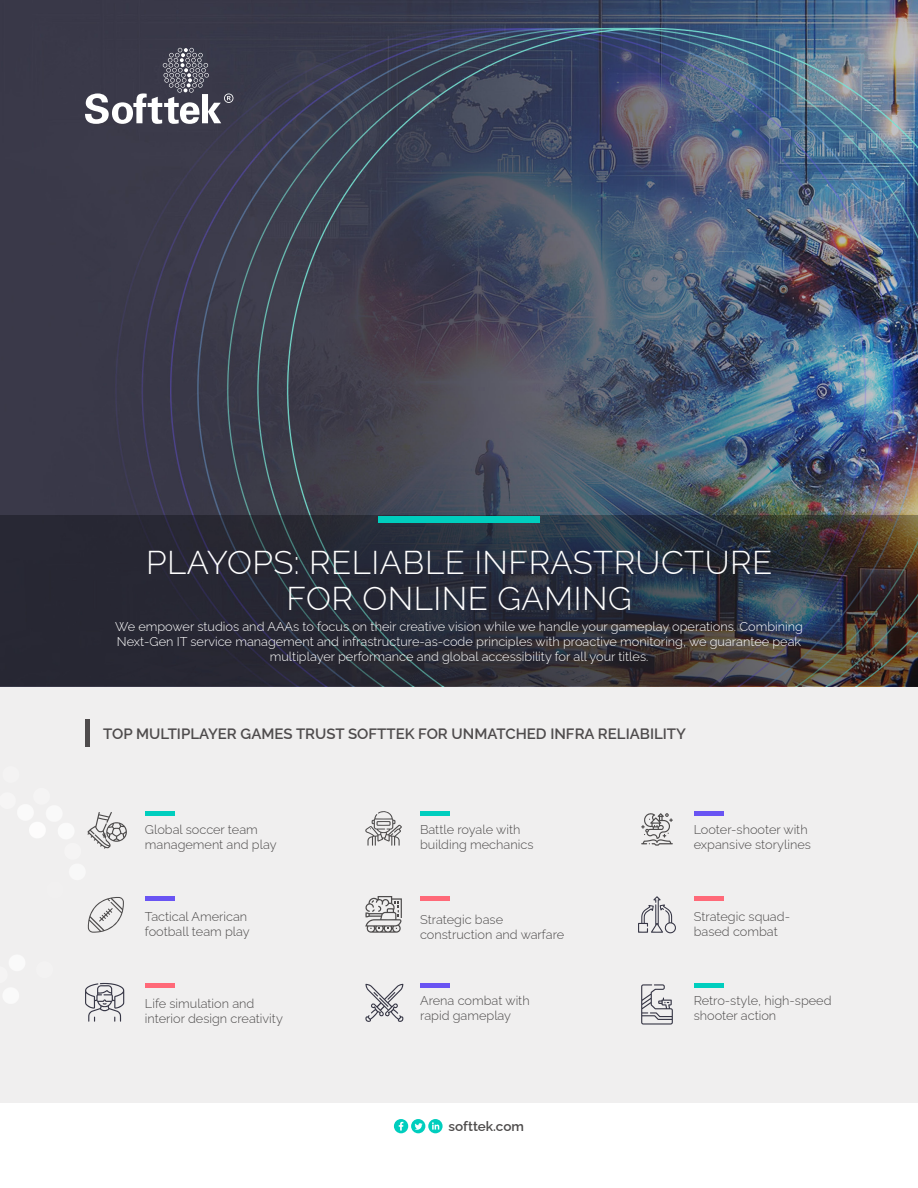
<style>
.page{position:relative;width:918px;height:1188px;background:#fff}
.page>*{position:absolute;margin:0;border:0;box-sizing:border-box;transform-origin:0 0}
.t1{font:300 33px "Raleway";letter-spacing:.015em;color:#fff}
.Contenido{font:600 15px "Raleway";color:#4e4b4c}
.t2{font:600 13.5px "Raleway";color:#4d4b4b}
.Contenido-2{font:300 12.75px/15px "Raleway";color:#4d4b4b}
.Contenido-3{font:300 12.75px/15px "Raleway";color:#fff;text-align:center}
</style>
<div class="page">
<img style="left:0;top:0;width:918px;height:687px">
<svg style="left:85px;top:48px;width:148px;height:76px"></svg>
<svg style="left:394px;top:1119px;width:49px;height:14px"></svg>
<svg style="left:0;top:516px;width:918px;height:170px;background:#2d2f38"></svg>
<div style="left:0;top:687px;width:918px;height:416px;background:#f0efef"></div>
<img style="left:3px;top:805px;width:71px;height:198px">
<div style="left:378px;top:516px;width:162px;height:6px;background:#00cebe"></div>
<div style="left:85px;top:719px;width:5px;height:28px;background:#4e4b4c"></div>
<hr style="left:694px;top:811px;width:30px;height:4px;background:#6954f3">
<hr style="left:694px;top:897px;width:30px;height:4px;background:#ff6978">
<hr style="left:694px;top:983px;width:30px;height:4px;background:#00cebe">
<hr style="left:420px;top:811px;width:30px;height:4px;background:#00cebe">
<hr style="left:420px;top:897px;width:30px;height:4px;background:#ff6978">
<hr style="left:420px;top:983px;width:30px;height:4px;background:#6954f3">
<hr style="left:145px;top:811px;width:30px;height:4px;background:#00cebe">
<hr style="left:145px;top:897px;width:30px;height:4px;background:#6954f3">
<hr style="left:145px;top:983px;width:30px;height:4px;background:#ff6978">
<svg style="left:87px;top:812px;width:40px;height:37px"></svg>
<svg style="left:365px;top:811px;width:37px;height:35px"></svg>
<svg style="left:641px;top:813px;width:32px;height:33px"></svg>
<svg style="left:88px;top:897px;width:36px;height:36px"></svg>
<svg style="left:365px;top:896px;width:37px;height:37px"></svg>
<svg style="left:638px;top:896px;width:38px;height:37px"></svg>
<svg style="left:85px;top:983px;width:39px;height:39px"></svg>
<svg style="left:365px;top:984px;width:38px;height:38px"></svg>
<svg style="left:641px;top:984px;width:32px;height:41px"></svg>
<p class="t1" style="left:146px;top:536px;width:628px">PLAYOPS: RELIABLE INFRASTRUCTURE</p>
<p class="t1" style="left:287px;top:572px;width:347px">FOR ONLINE GAMING</p>
<h1 class="t1" style="left:293px;top:545px;width:335px">SOFTTEK OVERVIEW</h1>
<p class="Contenido-3" style="left:115px;top:617px;width:689px">We empower studios and AAAs to focus on their creative vision while we handle your gameplay operations. Combining</p>
<h1 class="t1" style="left:293px;top:581px;width:335px">SOFTTEK OVERVIEW</h1>
<p class="Contenido-3" style="left:117px;top:632px;width:686px">Next-Gen IT service management and infrastructure-as-code principles with proactive monitoring, we guarantee peak multiplayer performance and global accessibility for all your titles.</p>
<p class="Contenido" style="left:103px;top:722px;width:584px">TOP MULTIPLAYER GAMES TRUST SOFTTEK FOR UNMATCHED INFRA RELIABILITY</p>
<p class="Contenido-2" style="left:145px;top:821px;width:133px">Global soccer team management and play</p>
<p class="Contenido-2" style="left:420px;top:821px;width:115px">Battle royale with building mechanics</p>
<p class="Contenido-2" style="left:694px;top:821px;width:119px">Looter-shooter with expansive storylines</p>
<p class="Contenido-2" style="left:145px;top:908px;width:106px">Tactical American football team play</p>
<p class="Contenido-2" style="left:420px;top:911px;width:85px">Strategic base</p>
<p class="Contenido-2" style="left:420px;top:926px;width:146px">construction and warfare</p>
<p class="Contenido-2" style="left:694px;top:908px;width:98px">Strategic squad&shy;based combat</p>
<p class="Contenido-2" style="left:145px;top:995px;width:139px">Life simulation and interior design creativity</p>
<p class="Contenido-2" style="left:420px;top:992px;width:111px">Arena combat with</p>
<p class="Contenido-2" style="left:420px;top:1007px;width:93px">rapid gameplay</p>
<p class="Contenido-2" style="left:694px;top:992px;width:139px">Retro-style, high-speed shooter action</p>
<p class="t2" style="left:449px;top:1115px;width:77px">softtek.com</p>
</div>
